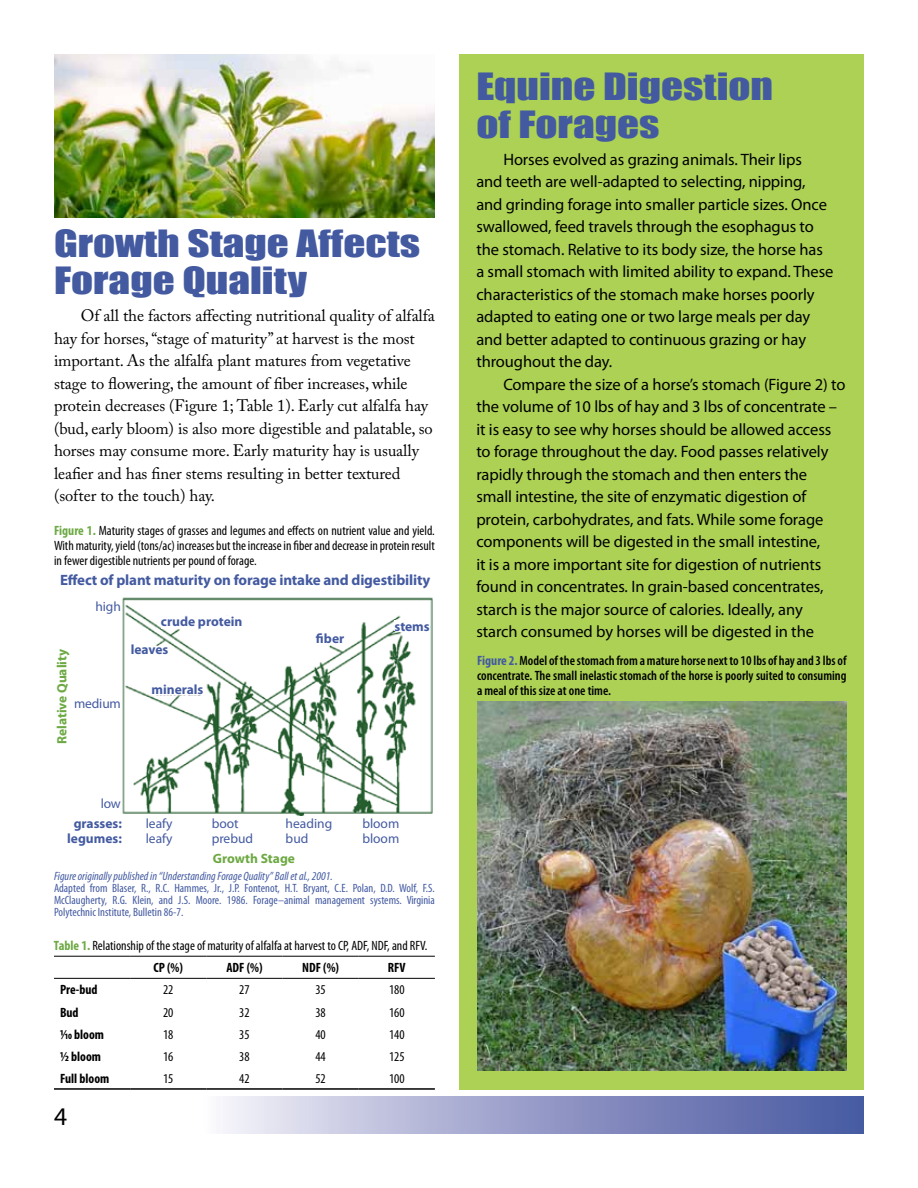
<style>
.page{position:relative;width:918px;height:1188px;background:#fff}
.page>*{position:absolute;margin:0;border:0;box-sizing:border-box;transform-origin:0 0}
.t1{font:34.5px/37.5px "Impact";color:#435aa1;scale:1.25 1}
.t2{font:25.5px "Myriad Pro";color:#000}
.t3{font:16.5px/22.5px "Myriad Pro";letter-spacing:-.005em;color:#000}
.t4{font:16.5px/22.5px "Adobe Caslon Pro";letter-spacing:-.005em;color:#000}
.t5{font:700 15px "Myriad Pro";letter-spacing:-.01em;color:#435aa1}
.t6{font:condensed 13.5px/15px "Myriad Pro";color:#000;text-align:justify}
.t7{font:600 condensed 13.5px/15px "Myriad Pro";color:#000;text-align:justify}
.t8{font:700 condensed 13.5px "Myriad Pro";color:#000}
.t9{font:13.5px/15px "Myriad Pro";color:#435aa1}
.t10{font:700 13.5px/15px "Myriad Pro";color:#435aa1;text-align:center}
.t11{font:700 13.5px "Myriad Pro";color:#6da943}
.t12{font:condensed 12px/12px "Myriad Pro";color:#435aa1;text-align:justify}
.t13{font:italic condensed 12px "Myriad Pro";color:#435aa1}
.s1{font-weight:700;color:#6da943}
.s2{font-weight:700;color:#435aa1}
</style>
<div class="page">
<div style="left:54px;top:1097px;width:810px;height:37px;background:linear-gradient(to right,#fff,#45539e)"></div>
<img style="left:54px;top:54px;width:381px;height:163px">
<div style="left:459px;top:54px;width:405px;height:1036px;background:#acd154"></div>
<hr style="left:54px;top:956px;width:76px;height:1px;background:#000">
<hr style="left:130px;top:956px;width:76px;height:1px;background:#000">
<hr style="left:206px;top:956px;width:77px;height:1px;background:#000">
<hr style="left:283px;top:956px;width:76px;height:1px;background:#000">
<hr style="left:359px;top:956px;width:76px;height:1px;background:#000">
<hr style="left:54px;top:978px;width:76px;height:1px;background:#000">
<hr style="left:130px;top:978px;width:76px;height:1px;background:#000">
<hr style="left:206px;top:978px;width:77px;height:1px;background:#000">
<hr style="left:283px;top:978px;width:76px;height:1px;background:#000">
<hr style="left:359px;top:978px;width:76px;height:1px;background:#000">
<hr style="left:54px;top:1088px;width:76px;height:2px;background:#000">
<hr style="left:130px;top:1088px;width:76px;height:2px;background:#000">
<hr style="left:206px;top:1088px;width:77px;height:2px;background:#000">
<hr style="left:283px;top:1088px;width:76px;height:2px;background:#000">
<hr style="left:359px;top:1088px;width:76px;height:2px;background:#000">
<img style="left:477px;top:701px;width:370px;height:370px">
<img style="left:122px;top:597px;width:311px;height:218px">
<div style="left:161px;top:616px;width:81px;height:13px;background:#fff"></div>
<div style="left:316px;top:632px;width:28px;height:13px;background:#fff"></div>
<div style="left:151px;top:684px;width:53px;height:11px;background:#fff"></div>
<div style="left:130px;top:643px;width:22px;height:17px;background:#fff"></div>
<div style="left:148px;top:647px;width:23px;height:10px;background:#fff"></div>
<div style="left:395px;top:621px;width:35px;height:10px;background:#fff"></div>
<h1 class="t1" style="left:54px;top:224px;width:295px">Growth Stage Affects<br>Forage Quality</h1>
<p class="t4" style="left:54px;top:304px;width:382px;text-indent:27px">Of all the factors affecting nutritional quality of alfalfa hay for horses, “stage of maturity” at harvest is the most important. As the alfalfa plant matures from vegetative stage to flowering, the amount of fiber increases, while protein decreases (Figure 1; Table 1). Early cut alfalfa hay (bud, early bloom) is also more digestible and palatable, so horses may consume more. Early maturity hay is usually leafier and has finer stems resulting in better textured (softer to the touch) hay.</p>
<p class="t6" style="left:54px;top:523px;width:382px"><span class="s1">Figure 1.</span> Maturity stages of grasses and legumes and effects on nutrient value and yield.<br>With maturity, yield (tons/ac) increases but the increase in fiber and decrease in protein result in fewer digestible nutrients per pound of forage.</p>
<p class="t5" style="left:60px;top:570px;width:372px">Effect of plant maturity on forage intake and digestibility</p>
<p class="t9" style="left:96px;top:599px;width:27px">high</p>
<p class="t11" style="left:53px;top:744px;width:97px;rotate:-90deg">Relative Quality</p>
<p class="t9" style="left:74px;top:696px;width:48px">medium</p>
<p class="t10" style="left:161px;top:614px;width:83px">crude protein</p>
<p class="t10" style="left:131px;top:642px;width:39px">leaves</p>
<p class="t10" style="left:151px;top:682px;width:54px">minerals</p>
<p class="t10" style="left:316px;top:630px;width:30px">fiber</p>
<p class="t10" style="left:395px;top:618px;width:37px">stems</p>
<p class="t9" style="left:101px;top:796px;width:22px">low</p>
<p class="t10" style="left:67px;top:816px;width:56px">grasses: legumes:</p>
<p class="t9" style="left:146px;top:816px;width:28px">leafy leafy</p>
<p class="t9" style="left:212px;top:816px;width:43px">boot prebud</p>
<p class="t9" style="left:286px;top:816px;width:48px">heading bud</p>
<p class="t9" style="left:362px;top:816px;width:38px">bloom bloom</p>
<p class="t11" style="left:213px;top:850px;width:84px">Growth Stage</p>
<p class="t13" style="left:54px;top:869px;width:280px">Figure originally published in “Understanding Forage Quality” Ball et al., 2001.</p>
<p class="t12" style="left:54px;top:882px;width:382px">Adapted from Blaser, R., R.C. Hammes, Jr., J.P. Fontenot, H.T. Bryant, C.E. Polan, D.D. Wolf, F.S.<br>McClaugherty, R.G. Klein, and J.S. Moore. 1986. Forage–animal management systems. Virginia Polytechnic Institute, Bulletin 86-7.</p>
<p class="t6" style="left:54px;top:938px;width:375px"><span class="s1">Table 1.</span> Relationship of the stage of maturity of alfalfa at harvest to CP, ADF, NDF, and RFV.</p>
<p class="t8" style="left:154px;top:959px;width:31px">CP (%)</p>
<p class="t8" style="left:226px;top:959px;width:38px">ADF (%)</p>
<p class="t8" style="left:302px;top:959px;width:38px">NDF (%)</p>
<p class="t8" style="left:388px;top:959px;width:19px">RFV</p>
<p class="t8" style="left:60px;top:982px;width:39px">Pre-bud</p>
<p class="t6" style="left:163px;top:982px;width:12px">22</p>
<p class="t6" style="left:239px;top:982px;width:12px">27</p>
<p class="t6" style="left:315px;top:982px;width:12px">35</p>
<p class="t6" style="left:389px;top:982px;width:17px">180</p>
<p class="t8" style="left:60px;top:1004px;width:20px">Bud</p>
<p class="t6" style="left:163px;top:1004px;width:12px">20</p>
<p class="t6" style="left:239px;top:1004px;width:12px">32</p>
<p class="t6" style="left:315px;top:1004px;width:12px">38</p>
<p class="t6" style="left:389px;top:1004px;width:17px">160</p>
<p class="t8" style="left:60px;top:1026px;width:45px">1∕10 bloom</p>
<p class="t6" style="left:163px;top:1027px;width:12px">18</p>
<p class="t6" style="left:239px;top:1027px;width:12px">35</p>
<p class="t6" style="left:315px;top:1027px;width:12px">40</p>
<p class="t6" style="left:389px;top:1027px;width:17px">140</p>
<p class="t8" style="left:60px;top:1048px;width:43px">½ bloom</p>
<p class="t6" style="left:163px;top:1049px;width:12px">16</p>
<p class="t6" style="left:239px;top:1049px;width:12px">38</p>
<p class="t6" style="left:315px;top:1049px;width:12px">44</p>
<p class="t6" style="left:389px;top:1049px;width:17px">125</p>
<p class="t8" style="left:60px;top:1070px;width:51px">Full bloom</p>
<p class="t6" style="left:163px;top:1071px;width:12px">15</p>
<p class="t6" style="left:239px;top:1071px;width:12px">42</p>
<p class="t6" style="left:315px;top:1071px;width:12px">52</p>
<p class="t6" style="left:389px;top:1071px;width:17px">100</p>
<h2 class="t2" style="left:54px;top:1101px;width:15px">4</h2>
<h1 class="t1" style="left:476px;top:67px;width:239px">Equine Digestion of Forages</h1>
<p class="t3" style="left:476px;top:148px;width:359px;text-indent:27px">Horses evolved as grazing animals. Their lips<br>and teeth are well-adapted to selecting, nipping, and grinding forage into smaller particle sizes. Once swallowed, feed travels through the esophagus to the stomach. Relative to its body size, the horse has a small stomach with limited ability to expand. These characteristics of the stomach make horses poorly adapted to eating one or two large meals per day and better adapted to continuous grazing or hay throughout the day.</p>
<p class="t3" style="left:476px;top:373px;width:371px;text-indent:27px">Compare the size of a horse’s stomach (Figure 2) to the volume of 10 lbs of hay and 3 lbs of concentrate – it is easy to see why horses should be allowed access to forage throughout the day. Food passes relatively rapidly through the stomach and then enters the small intestine, the site of enzymatic digestion of protein, carbohydrates, and fats. While some forage components will be digested in the small intestine,<br>it is a more important site for digestion of nutrients found in concentrates. In grain-based concentrates, starch is the major source of calories. Ideally, any starch consumed by horses will be digested in the</p>
<p class="t7" style="left:477px;top:654px;width:371px"><span class="s2">Figure 2.</span>Model of the stomach from a mature horse next to 10 lbs of hay and 3 lbs of concentrate. The small inelastic stomach of the horse is poorly suited to consuming a meal of this size at one time.</p>
</div>
